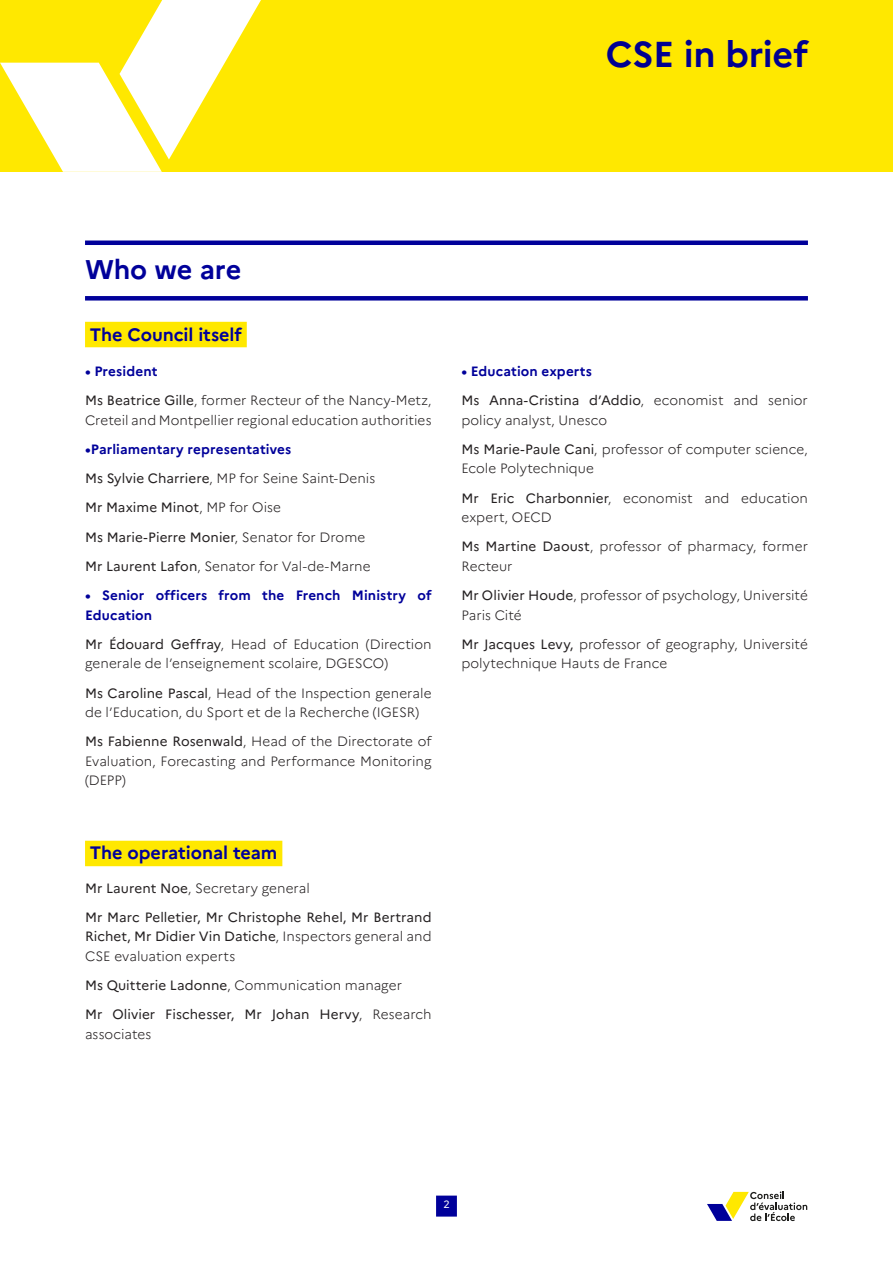
<style>
.page{position:relative;width:893px;height:1263px;background:#fff}
.page>*{position:absolute;margin:0;border:0;box-sizing:border-box;transform-origin:0 0}
.t1{font:700 36px "Marianne";letter-spacing:-.01em;color:#000091}
.titre_N0{font:700 27px "Marianne";letter-spacing:-.01em;color:#00009a}
.N2{font:700 18px "Marianne";letter-spacing:-.005em;color:#00009a}
.texte_courant{font:300 13.5px/19.5px "Marianne";letter-spacing:.005em;color:#231f20}
.texte_courant-2{font:13.5px/19.5px "Marianne";letter-spacing:.005em;color:#231f20;text-align:justify}
.chapo{font:700 13.5px/19.5px "Marianne";letter-spacing:.01em;color:#00009a}
.t2{font:10.5px "Marianne";color:#fff}
.s1{font-weight:400}
.s2{font-weight:300}
</style>
<div class="page">
<div style="left:0;top:0;width:893px;height:171px;background:#ffe800"></div>
<svg style="left:0;top:0;width:270px;height:172px"></svg>
<div style="left:85px;top:240px;width:723px;height:5px;background:#00009a"></div>
<div style="left:85px;top:296px;width:723px;height:5px;background:#00009a"></div>
<div style="left:85px;top:322px;width:162px;height:25px;background:#ffe800"></div>
<div style="left:85px;top:841px;width:197px;height:25px;background:#ffe800"></div>
<svg style="left:707px;top:1191px;width:100px;height:30px"></svg>
<div style="left:436px;top:1195px;width:21px;height:21px;background:#00009a"></div>
<h1 class="t1" style="left:606px;top:32px;width:204px">CSE in brief</h1>
<p class="titre_N0" style="left:85px;top:253px;width:158px">Who we are</p>
<p class="N2" style="left:90px;top:323px;width:154px">The Council itself</p>
<p class="chapo" style="left:85px;top:361px;width:74px">• President</p>
<p class="texte_courant" style="left:85px;top:390px;width:348px"><span class="s1">Ms Beatrice Gille</span>, former Recteur of the Nancy-Metz,<br>Creteil and Montpellier regional education authorities</p>
<p class="chapo" style="left:85px;top:439px;width:208px">•Parliamentary representatives</p>
<p class="texte_courant" style="left:85px;top:468px;width:292px"><span class="s1">Ms Sylvie Charriere</span>, MP for Seine Saint-Denis</p>
<p class="texte_courant-2" style="left:85px;top:498px;width:197px">Mr Maxime Minot<span class="s2">, MP for Oise</span></p>
<p class="texte_courant-2" style="left:85px;top:527px;width:282px">Ms Marie-Pierre Monier<span class="s2">, Senator for Drome</span></p>
<p class="texte_courant" style="left:85px;top:556px;width:287px"><span class="s1">Mr Laurent Lafon</span>, Senator for Val-de-Marne</p>
<p class="chapo" style="left:85px;top:585px;width:348px">• Senior officers from the French Ministry of<br>Education</p>
<p class="texte_courant" style="left:85px;top:634px;width:348px"><span class="s1">Mr Édouard Geffray</span>, Head of Education (Direction generale de l’enseignement scolaire, DGESCO)</p>
<p class="texte_courant" style="left:85px;top:683px;width:348px"><span class="s1">Ms Caroline Pascal</span>, Head of the Inspection generale de l’Education, du Sport et de la Recherche (IGESR)</p>
<p class="texte_courant" style="left:85px;top:732px;width:348px;text-align:justify"><span class="s1">Ms Fabienne Rosenwald</span>, Head of the Directorate of Evaluation, Forecasting and Performance Monitoring (DEPP)</p>
<p class="N2" style="left:90px;top:842px;width:189px">The operational team</p>
<p class="texte_courant" style="left:85px;top:878px;width:226px"><span class="s1">Mr Laurent Noe</span>, Secretary general</p>
<p class="texte_courant-2" style="left:85px;top:907px;width:348px">Mr Marc Pelletier, Mr Christophe Rehel, Mr Bertrand Richet, Mr Didier Vin Datiche<span class="s2">, Inspectors general and CSE evaluation experts</span></p>
<p class="texte_courant" style="left:85px;top:975px;width:318px"><span class="s1">Ms Quitterie Ladonne</span>, Communication manager</p>
<p class="texte_courant-2" style="left:85px;top:1005px;width:348px">Mr Olivier Fischesser, Mr Johan Hervy<span class="s2">, Research associates</span></p>
<p class="chapo" style="left:461px;top:361px;width:132px">• Education experts</p>
<p class="texte_courant" style="left:461px;top:390px;width:348px"><span class="s1">Ms Anna-Cristina d’Addio</span>, economist and senior policy analyst, Unesco</p>
<p class="texte_courant" style="left:461px;top:439px;width:348px"><span class="s1">Ms Marie-Paule Cani</span>, professor of computer science,<br>Ecole Polytechnique</p>
<p class="texte_courant" style="left:461px;top:488px;width:348px"><span class="s1">Mr Eric Charbonnier</span>, economist and education expert, OECD</p>
<p class="texte_courant" style="left:461px;top:537px;width:348px"><span class="s1">Ms Martine Daoust</span>, professor of pharmacy, former<br>Recteur</p>
<p class="texte_courant" style="left:461px;top:585px;width:348px"><span class="s1">Mr Olivier Houde</span>, professor of psychology, Université<br>Paris Cité</p>
<p class="texte_courant" style="left:461px;top:634px;width:348px"><span class="s1">Mr Jacques Levy,</span> professor of geography, Université polytechnique Hauts de France</p>
<p class="t2" style="left:443px;top:1198px;width:8px">2</p>
</div>
